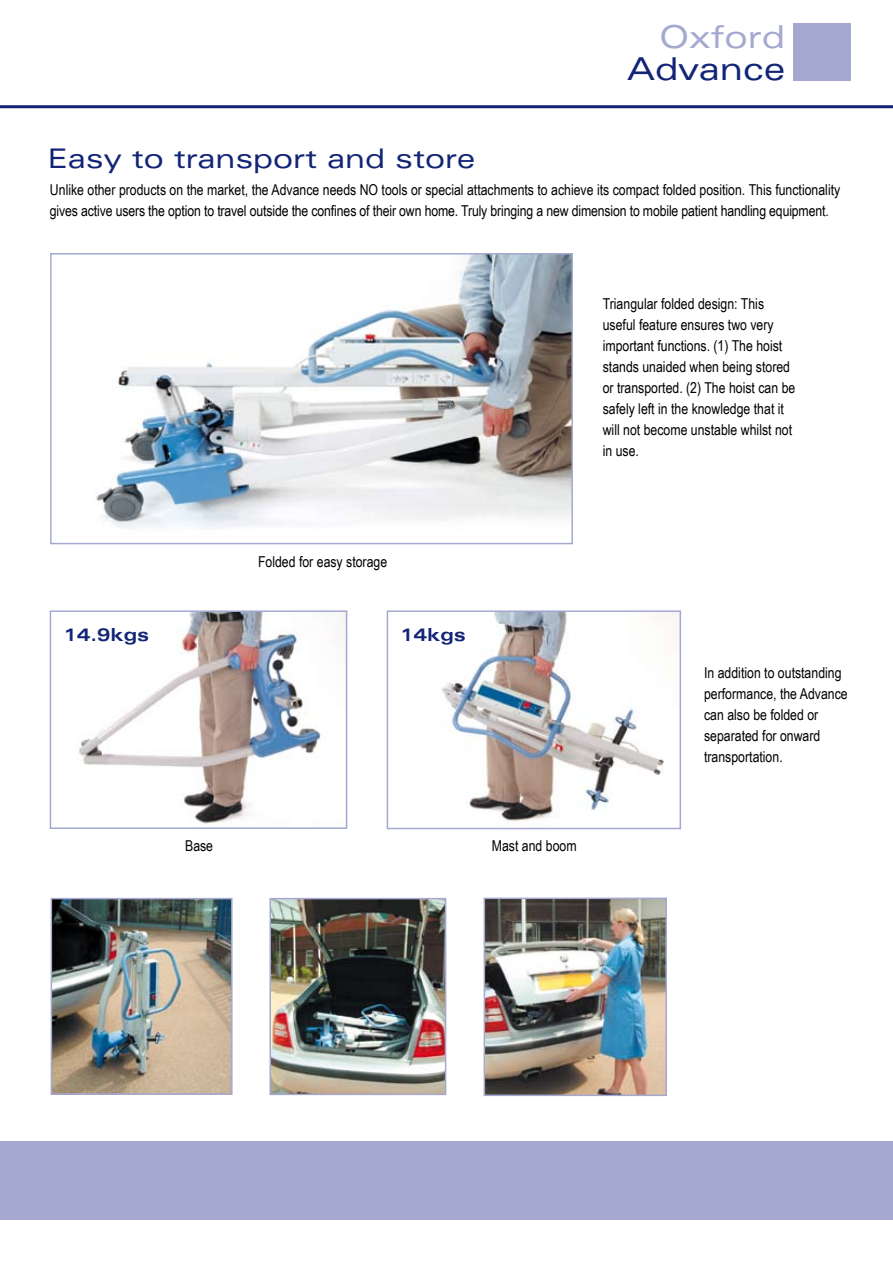
<style>
.page{position:relative;width:893px;height:1263px;background:#fff}
.page>*{position:absolute;margin:0;border:0;box-sizing:border-box;transform-origin:0 0}
.t1{font:expanded 31.5px "Univers";color:#122476}
.t2{font:expanded 31.5px "Univers";color:#a5a9d1}
.t3{font:expanded 27px "Univers";color:#122476}
.t4{font:700 expanded 18px "Univers";color:#122476}
.t5{font:15px/21px "Arial Narrow";color:#000}
</style>
<div class="page">
<img style="left:96px;top:256px;width:474px;height:274px">
<div style="left:50px;top:253px;width:523px;height:291px;border:2px solid #a5a9d1"></div>
<div style="left:0;top:1142px;width:893px;height:78px;background:#a5a9d1"></div>
<img style="left:79px;top:613px;width:265px;height:211px">
<div style="left:50px;top:610px;width:297px;height:219px;border:2px solid #a5a9d1"></div>
<img style="left:442px;top:613px;width:236px;height:209px">
<div style="left:387px;top:610px;width:294px;height:219px;border:2px solid #a5a9d1"></div>
<div style="left:793px;top:23px;width:58px;height:58px;background:#a5a9d1"></div>
<img style="left:54px;top:901px;width:176px;height:191px">
<div style="left:51px;top:898px;width:182px;height:197px;border:2px solid #a5a9d1"></div>
<img style="left:272px;top:901px;width:171px;height:191px">
<div style="left:269px;top:898px;width:177px;height:197px;border:2px solid #a5a9d1"></div>
<img style="left:487px;top:900px;width:177px;height:193px">
<div style="left:484px;top:897px;width:183px;height:199px;border:2px solid #a5a9d1"></div>
<hr style="left:0;top:105px;width:893px;height:3px;background:#122476">
<h1 class="t2" style="left:659px;top:18px;width:127px">Oxford</h1>
<h1 class="t1" style="left:627px;top:50px;width:159px">Advance</h1>
<h2 class="t3" style="left:48px;top:143px;width:429px">Easy to transport and store</h2>
<p class="t5" style="left:50px;top:178px;width:792px">Unlike other products on the market, the Advance needs NO tools or special attachments to achieve its compact folded position. This functionality gives active users the option to travel outside the confines of their own home. Truly bringing a new dimension to mobile patient handling equipment.</p>
<p class="t5" style="left:603px;top:292px;width:194px">Triangular folded design: This useful feature ensures two very important functions. (1) The hoist stands unaided when being stored or transported. (2) The hoist can be safely left in the knowledge that it will not become unstable whilst not in use.</p>
<p class="t5" style="left:258px;top:551px;width:131px">Folded for easy storage</p>
<p class="t4" style="left:64px;top:624px;width:87px">14.9kgs</p>
<p class="t4" style="left:400px;top:624px;width:67px">14kgs</p>
<p class="t5" style="left:185px;top:834px;width:30px">Base</p>
<p class="t5" style="left:492px;top:835px;width:86px">Mast and boom</p>
<p class="t5" style="left:704px;top:661px;width:145px">In addition to outstanding performance, the Advance can also be folded or separated for onward transportation.</p>
</div>
